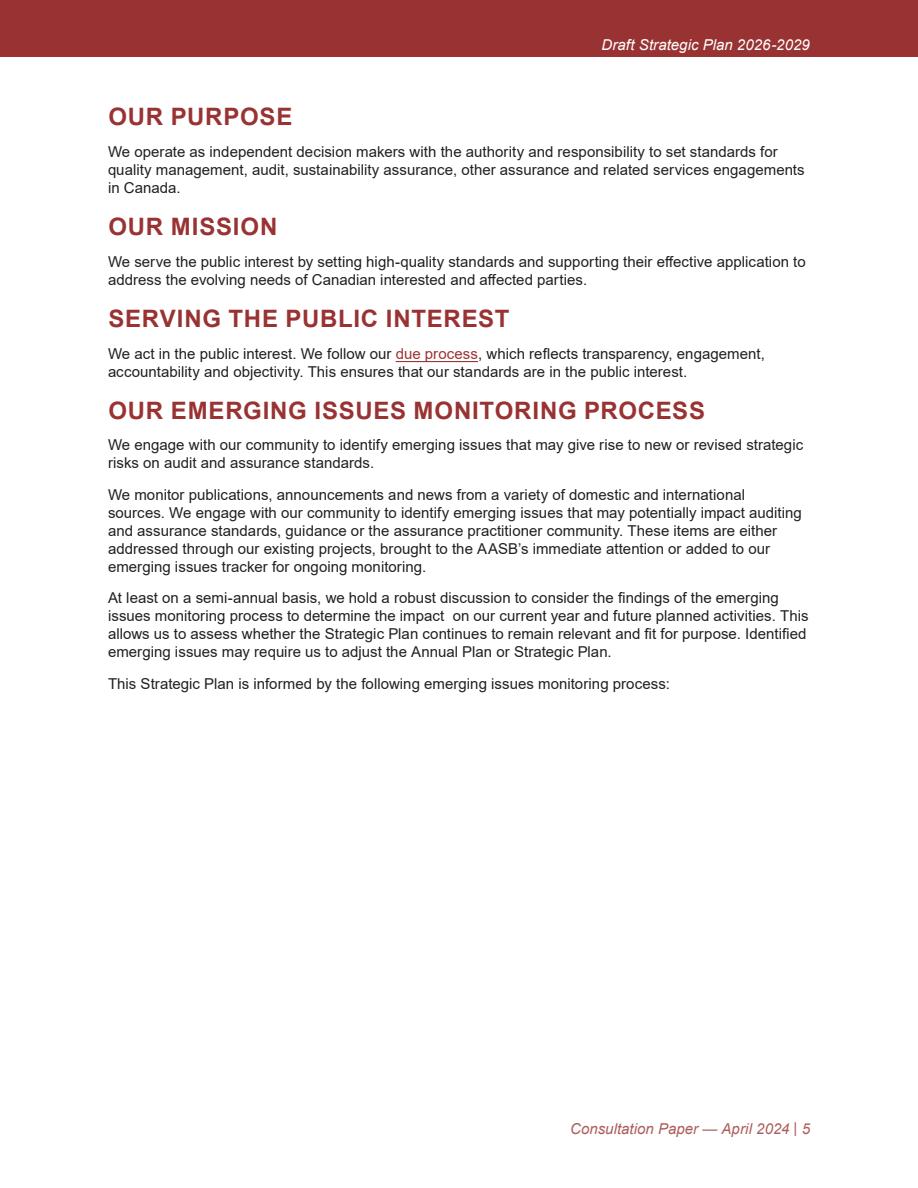
<style>
.page{position:relative;width:918px;height:1188px;background:#fff}
.page>*{position:absolute;margin:0;border:0;box-sizing:border-box;transform-origin:0 0}
.t1{font:700 24px "Arial";letter-spacing:.03em;color:#933}
.t2{font:15px/18px "Arial";letter-spacing:.005em;color:#231f20}
.t3{font:italic 15px "Arial";letter-spacing:.005em;color:#ad5c5c}
.t4{font:italic 15px "Arial";letter-spacing:.005em;color:#fff}
.s1{color:#933}
</style>
<div class="page">
<div style="left:0;top:0;width:918px;height:57px;background:#933"></div>
<hr style="left:396px;top:361px;width:82px;height:1px;background:#933">
<p class="t4" style="left:601px;top:35px;width:210px">Draft Strategic Plan 2026-2029</p>
<h2 class="t1" style="left:108px;top:100px;width:185px">OUR PURPOSE</h2>
<p class="t2" style="left:108px;top:143px;width:698px">We operate as independent decision makers with the authority and responsibility to set standards for quality management, audit, sustainability assurance, other assurance and related services engagements in Canada.</p>
<h2 class="t1" style="left:108px;top:210px;width:171px">OUR MISSION</h2>
<p class="t2" style="left:108px;top:252px;width:699px">We serve the public interest by setting high-quality standards and supporting their effective application to address the evolving needs of Canadian interested and affected parties.</p>
<h2 class="t1" style="left:108px;top:302px;width:403px">SERVING THE PUBLIC INTEREST</h2>
<p class="t2" style="left:108px;top:344px;width:658px">We act in the public interest. We follow our <span class="s1">due process</span>, which reflects transparency, engagement, accountability and objectivity. This ensures that our standards are in the public interest.</p>
<h2 class="t1" style="left:108px;top:394px;width:598px">OUR EMERGING ISSUES MONITORING PROCESS</h2>
<p class="t2" style="left:108px;top:436px;width:697px">We engage with our community to identify emerging issues that may give rise to new or revised strategic risks on audit and assurance standards.</p>
<p class="t2" style="left:108px;top:486px;width:695px">We monitor publications, announcements and news from a variety of domestic and international sources. We engage with our community to identify emerging issues that may potentially impact auditing and assurance standards, guidance or the assurance practitioner community. These items are either addressed through our existing projects, brought to the AASB’s immediate attention or added to our emerging issues tracker for ongoing monitoring.</p>
<p class="t2" style="left:108px;top:589px;width:702px">At least on a semi-annual basis, we hold a robust discussion to consider the findings of the emerging issues monitoring process to determine the impact on our current year and future planned activities. This allows us to assess whether the Strategic Plan continues to remain relevant and fit for purpose. Identified emerging issues may require us to adjust the Annual Plan or Strategic Plan.</p>
<p class="t2" style="left:108px;top:675px;width:564px">This Strategic Plan is informed by the following emerging issues monitoring process:</p>
<p class="t3" style="left:570px;top:1119px;width:241px">Consultation Paper — April 2024 | 5</p>
</div>
